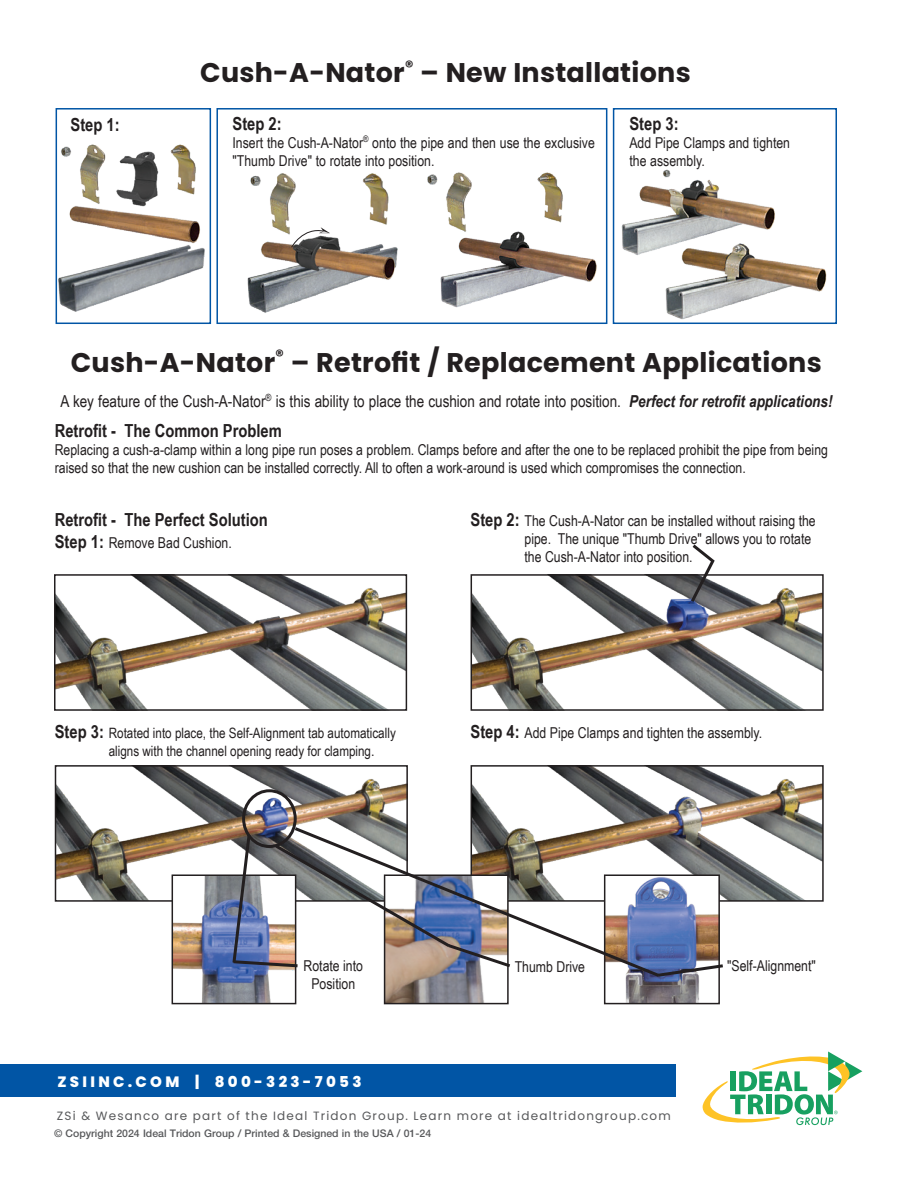
<style>
.page{position:relative;width:918px;height:1188px;background:#fff}
.page>*{position:absolute;margin:0;border:0;box-sizing:border-box;transform-origin:0 0}
.t1{font:700 27px "Poppins";letter-spacing:.01em;color:#231f20}
.t2{font:700 18px "Arial Narrow";color:#231f20}
.t3{font:16.5px "Arial Narrow";color:#231f20}
.t4{font:15px/18px "Arial Narrow";color:#231f20}
.t5{font:800 15px "Poppins";letter-spacing:.22em;color:#fff}
.t6{font:14.25px/18px "Arial Narrow";color:#231f20}
.t7{font:12px "Poppins";letter-spacing:.1em;color:#57585a}
.t8{font:500 10.5px "Helvetica Neue LT Std";color:#57585a}
.s1{font-weight:700;font-style:italic}
.s2{font-weight:700;font-size:18px}
.s3{font-size:15px}
</style>
<div class="page">
<img style="left:57px;top:577px;width:347px;height:131px">
<div style="left:54px;top:574px;width:353px;height:137px;border:2px solid #231f20"></div>
<img style="left:58px;top:768px;width:347px;height:131px">
<div style="left:55px;top:765px;width:353px;height:137px;border:2px solid #231f20"></div>
<img style="left:474px;top:768px;width:347px;height:131px">
<div style="left:471px;top:765px;width:353px;height:137px;border:2px solid #231f20"></div>
<img style="left:621px;top:169px;width:154px;height:86px">
<div style="left:613px;top:108px;width:224px;height:216px;border:2px solid #0155a5"></div>
<img style="left:59px;top:144px;width:146px;height:167px">
<div style="left:56px;top:108px;width:155px;height:216px;border:2px solid #0155a5"></div>
<img style="left:247px;top:173px;width:151px;height:140px">
<div style="left:216px;top:108px;width:391px;height:216px;border:2px solid #0155a5"></div>
<img style="left:427px;top:172px;width:170px;height:136px">
<img style="left:658px;top:240px;width:169px;height:80px">
<svg style="left:291px;top:226px;width:39px;height:22px"></svg>
<img style="left:474px;top:577px;width:347px;height:131px">
<div style="left:471px;top:574px;width:353px;height:137px;border:2px solid #231f20"></div>
<img style="left:175px;top:877px;width:96px;height:124px">
<div style="left:172px;top:874px;width:124px;height:130px;border:2px solid #231f20"></div>
<img style="left:625px;top:877px;width:92px;height:124px">
<div style="left:604px;top:874px;width:116px;height:130px;border:2px solid #231f20"></div>
<div style="left:242px;top:789px;width:55px;height:59px;border:3px solid #231f20;border-radius:50%"></div>
<img style="left:387px;top:979px;width:97px;height:22px">
<div style="left:384px;top:874px;width:125px;height:130px;border:2px solid #231f20"></div>
<img style="left:291px;top:825px;width:371px;height:154px">
<svg style="left:655px;top:962px;width:68px;height:17px"></svg>
<img style="left:230px;top:832px;width:283px;height:138px">
<svg style="left:688px;top:544px;width:29px;height:61px"></svg>
<svg style="left:702px;top:1052px;width:160px;height:73px"></svg>
<div style="left:0;top:1065px;width:676px;height:32px;background:#0155a5"></div>
<h1 class="t1" style="left:200px;top:57px;width:492px">Cush-A-Nator<sup>®</sup> – New Installations</h1>
<p class="t2" style="left:71px;top:114px;width:51px">Step 1:</p>
<p class="t2" style="left:233px;top:113px;width:51px">Step 2:</p>
<p class="t4" style="left:233px;top:133px;width:364px">Insert the Cush-A-Nator<sup>®</sup> onto the pipe and then use the exclusive "Thumb Drive" to rotate into position.</p>
<p class="t2" style="left:629px;top:113px;width:51px">Step 3:</p>
<p class="t4" style="left:629px;top:133px;width:162px">Add Pipe Clamps and tighten the assembly.</p>
<h1 class="t1" style="left:71px;top:347px;width:752px">Cush-A-Nator<sup>®</sup> – Retrofit / Replacement Applications</h1>
<p class="t3" style="left:61px;top:389px;width:773px">A key feature of the Cush-A-Nator<sup>®</sup> is this ability to place the cushion and rotate into position. <span class="s1">Perfect for retrofit applications!</span></p>
<p class="t2" style="left:55px;top:420px;width:229px">Retrofit - The Common Problem</p>
<p class="t4" style="left:55px;top:440px;width:775px">Replacing a cush-a-clamp within a long pipe run poses a problem. Clamps before and after the one to be replaced prohibit the pipe from being raised so that the new cushion can be installed correctly. All to often a work-around is used which compromises the connection.</p>
<p class="t2" style="left:55px;top:509px;width:215px">Retrofit - The Perfect Solution</p>
<p class="t4" style="left:55px;top:533px;width:179px"><span class="s2">Step 1:</span> Remove Bad Cushion.</p>
<p class="t6" style="left:109px;top:723px;width:289px;text-indent:-54px"><span class="s2">Step 3:</span> Rotated into place, the Self-Alignment tab automatically aligns with the channel opening ready for clamping<span class="s3">.</span></p>
<p class="t4" style="left:525px;top:511px;width:293px;text-indent:-54px"><span class="s2">Step 2:</span> The Cush-A-Nator can be installed without raising the pipe. The unique "Thumb Drive" allows you to rotate the Cush-A-Nator into position.</p>
<p class="t4" style="left:471px;top:723px;width:293px"><span class="s2">Step 4:</span> Add Pipe Clamps and tighten the assembly.</p>
<p class="t4" style="left:304px;top:956px;width:61px">Rotate into</p>
<p class="t4" style="left:515px;top:957px;width:72px">Thumb Drive</p>
<p class="t4" style="left:727px;top:956px;width:90px">"Self-Alignment"</p>
<p class="t4" style="left:311px;top:974px;width:45px">Position</p>
<p class="t5" style="left:57px;top:1073px;width:306px">ZSIINC.COM | 800-323-7053</p>
<p class="t7" style="left:57px;top:1108px;width:615px">ZSi &amp; Wesanco are part of the Ideal Tridon Group. Learn more at idealtridongroup.com</p>
<p class="t8" style="left:54px;top:1127px;width:379px">© Copyright 2024 Ideal Tridon Group / Printed &amp; Designed in the USA / 01-24</p>
</div>
